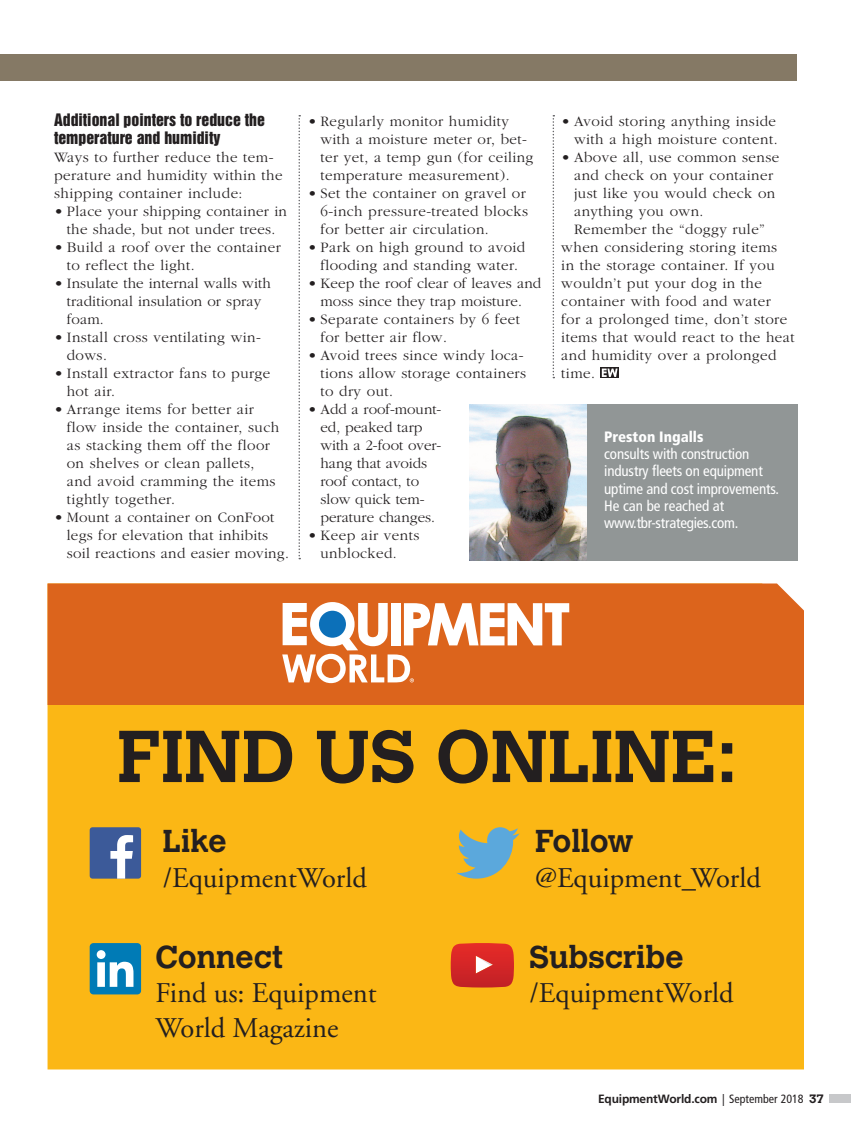
<style>
.page{position:relative;width:851px;height:1134px;background:#fff}
.page>*{position:absolute;margin:0;border:0;box-sizing:border-box;transform-origin:0 0}
.t1{font:700 31.35px "Calvert";color:#231f20}
.t2{font:28.5px/34.2px "Adobe Garamond";color:#231f20}
.EW_Body_subhead{font:15.75px/18px "Helvetica Inserat";color:#231f20}
.EW_Body{font:300 15px/18px "Garamond";letter-spacing:.03em;color:#231f20}
.EW_Body-2{font:300 15px/18px "Garamond";letter-spacing:.01em;color:#231f20}
.EW_Sidebar_body{font:condensed 15px/17.2px "Frutiger";letter-spacing:-.01em;color:#fff}
.EW_Body-3{font:300 15px/18px "Garamond";color:#231f20}
.EW_Sidebar_body-2{font:900 condensed 15px "Frutiger";color:#fff}
.t3{font:700 12px "Frutiger";letter-spacing:-.015em;color:#231f20}
.t4{font:700 12px "Calvert";color:#231f20}
.t5{font:9px "Helvetica";color:#231f20}
.s1{font-family:"American Typewriter";font-weight:400}
.s2{font-weight:400;font-stretch:condensed}
</style>
<div class="page">
<svg style="left:600px;top:368px;width:18px;height:10px"></svg>
<svg style="left:601px;top:369px;width:16px;height:8px"></svg>
<div style="left:829px;top:1094px;width:21px;height:9px;background:#c7c8ca"></div>
<svg style="left:298px;top:115px;width:2px;height:444px"></svg>
<svg style="left:552px;top:115px;width:2px;height:263px"></svg>
<div style="left:0;top:54px;width:796px;height:26px;background:#857965"></div>
<div style="left:48px;top:705px;width:756px;height:364px;background:#fbb715"></div>
<div style="left:48px;top:583px;width:756px;height:122px;background:#dc641c"></div>
<svg style="left:456px;top:827px;width:63px;height:52px;background:#9cae8a"></svg>
<svg style="left:450px;top:943px;width:64px;height:45px;background:#d83b2f"></svg>
<div style="left:90px;top:827px;width:51px;height:52px;background:#3c5a99;border-radius:3px"></div>
<svg style="left:110px;top:835px;width:23px;height:44px"></svg>
<svg style="left:119px;top:729px;width:613px;height:55px;background:#9a7219"></svg>
<div style="left:90px;top:943px;width:51px;height:51px;background:#007bb6;border-radius:4px"></div>
<svg style="left:97px;top:950px;width:36px;height:37px"></svg>
<svg style="left:282px;top:602px;width:287px;height:81px"></svg>
<div style="left:561px;top:404px;width:236px;height:156px;background:#919696"></div>
<img style="left:469px;top:404px;width:117px;height:156px">
<p class="EW_Body_subhead" style="left:54px;top:111px;width:212px">Additional pointers to reduce the temperature and humidity</p>
<p class="EW_Body" style="left:54px;top:149px;width:230px">Ways to further reduce the tem&shy;perature and humidity within the shipping container include:</p>
<p class="EW_Body" style="left:54px;top:203px;width:234px;text-align:center">• Place your shipping container in the shade, but not under trees.</p>
<p class="EW_Body" style="left:67px;top:239px;width:215px;text-indent:-13px">• Build a roof over the container to reflect the light.</p>
<p class="EW_Body-2" style="left:67px;top:275px;width:206px;text-indent:-13px">• Insulate the internal walls with traditional insulation or spray foam.</p>
<p class="EW_Body" style="left:67px;top:329px;width:195px;text-indent:-13px">• Install cross ventilating win&shy;dows.</p>
<p class="EW_Body" style="left:67px;top:365px;width:205px;text-indent:-13px">• Install extractor fans to purge hot air.</p>
<p class="EW_Body" style="left:67px;top:401px;width:214px;text-indent:-13px">• Arrange items for better air flow inside the container, such as stacking them off the floor on shelves or clean pallets, and avoid cramming the items tightly together.</p>
<p class="EW_Body" style="left:67px;top:509px;width:224px;text-indent:-13px">• Mount a container on ConFoot legs for elevation that inhibits soil reactions and easier moving.</p>
<p class="EW_Body" style="left:320px;top:113px;width:214px;text-indent:-13px">• Regularly monitor humidity with a moisture meter or, bet&shy;ter yet, a temp gun (for ceiling temperature measurement).</p>
<p class="EW_Body" style="left:320px;top:185px;width:209px;text-indent:-13px">• Set the container on gravel or<br>6-inch pressure-treated blocks for better air circulation.</p>
<p class="EW_Body" style="left:308px;top:239px;width:219px;text-align:center">• Park on high ground to avoid flooding and standing water.</p>
<p class="EW_Body-2" style="left:308px;top:275px;width:235px;text-align:center">• Keep the roof clear of leaves and moss since they trap moisture.</p>
<p class="EW_Body" style="left:320px;top:311px;width:201px;text-indent:-13px">• Separate containers by 6 feet for better air flow.</p>
<p class="EW_Body" style="left:320px;top:347px;width:207px;text-indent:-13px">• Avoid trees since windy loca&shy;tions allow storage containers to dry out.</p>
<p class="EW_Body-3" style="left:320px;top:401px;width:122px;text-indent:-13px">• Add a roof-mount&shy;ed, peaked tarp with a 2-foot over&shy;hang that avoids roof contact, to slow quick tem&shy;perature changes.</p>
<p class="EW_Body" style="left:320px;top:527px;width:100px;text-indent:-13px">• Keep air vents unblocked.</p>
<p class="EW_Body" style="left:561px;top:113px;width:218px;text-align:right">• Avoid storing anything inside with a high moisture content.</p>
<p class="EW_Body" style="left:574px;top:149px;width:207px;text-indent:-13px">• Above all, use common sense and check on your container just like you would check on anything you own.</p>
<p class="EW_Body" style="left:561px;top:221px;width:235px;text-indent:13px">Remember the “doggy rule” when considering storing items<br>in the storage container. If you wouldn’t put your dog in the container with food and water<br>for a prolonged time, don’t store items that would react to the heat and humidity over a prolonged time.</p>
<p class="EW_Sidebar_body-2" style="left:604px;top:428px;width:101px">Preston Ingalls</p>
<p class="EW_Sidebar_body" style="left:604px;top:445px;width:147px">consults with construction</p>
<p class="EW_Sidebar_body" style="left:604px;top:463px;width:160px">industry fleets on equipment</p>
<p class="EW_Sidebar_body" style="left:604px;top:480px;width:176px">uptime and cost improvements.<br>He can be reached at</p>
<p class="EW_Sidebar_body" style="left:604px;top:514px;width:135px">www.tbr-strategies.com.</p>
<p class="t1" style="left:163px;top:821px;width:65px">Like</p>
<p class="t2" style="left:163px;top:861px;width:206px">/EquipmentWorld</p>
<p class="t1" style="left:155px;top:937px;width:129px">Connect</p>
<p class="t2" style="left:155px;top:977px;width:223px">Find us: Equipment<br>World Magazine</p>
<p class="t1" style="left:535px;top:821px;width:100px">Follow</p>
<p class="t2" style="left:535px;top:861px;width:227px">@Equipment_World</p>
<p class="t1" style="left:529px;top:937px;width:156px">Subscribe</p>
<p class="t2" style="left:529px;top:977px;width:206px">/EquipmentWorld</p>
<p class="t3" style="left:598px;top:1092px;width:207px">EquipmentWorld.com <span class="s1">|</span> <span class="s2">September 2018</span></p>
<p class="t4" style="left:809px;top:1091px;width:16px">37</p>
<p class="t5" style="left:727px;top:1091px;width:73px">4/19/18 2:15 PM</p>
</div>
